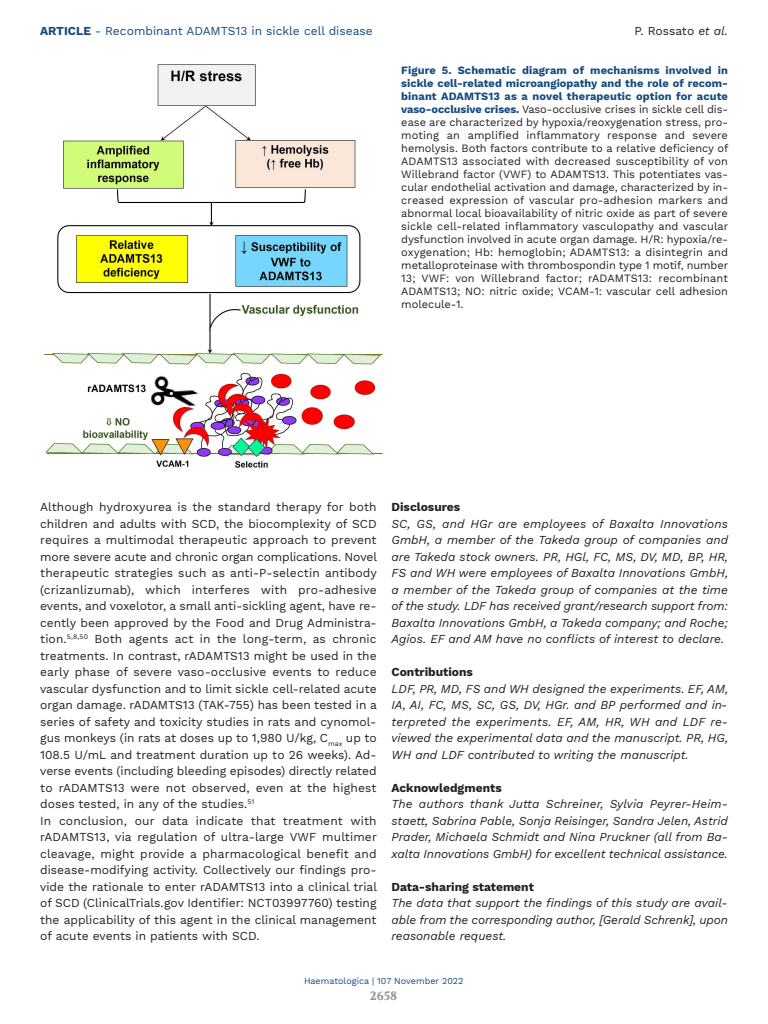
<style>
.page{position:relative;width:768px;height:1024px;background:#fff}
.page>*{position:absolute;margin:0;border:0;box-sizing:border-box;transform-origin:0 0}
.t1{font:12px/16.5px "Work Sans";color:#231f20}
.t2{font:italic 12px/16.5px "Work Sans";letter-spacing:-.005em;color:#231f20;text-align:justify}
.t3{font:700 12px "Work Sans";color:#231f20}
.t4{font:12px "Work Sans";color:#134a80}
.t5{font:700 12px "Volkhov";color:#939598}
.t6{font:11px/13px "Work Sans";color:#231f20;text-align:justify}
.t7{font:9px "Work Sans";color:#134a80}
.s1{font-weight:700}
.s2{font-style:italic}
.s3{font-weight:700;color:#134a80}
</style>
<div class="page">
<img style="left:44px;top:64px;width:339px;height:404px">
<p class="t4" style="left:40px;top:24px;width:334px"><span class="s1">ARTICLE</span> - Recombinant ADAMTS13 in sickle cell disease</p>
<p class="t1" style="left:635px;top:23px;width:95px">P. Rossato <span class="s2">et al.</span></p>
<p class="t6" style="left:401px;top:64px;width:329px"><span class="s3">Figure 5. Schematic diagram of mechanisms involved in sickle cell-related microangiopathy and the role of recom&shy;binant ADAMTS13 as a novel therapeutic option for acute vaso-occlusive crises.</span> Vaso-occlusive crises in sickle cell dis&shy;ease are characterized by hypoxia/reoxygenation stress, pro&shy;moting an amplified inflammatory response and severe hemolysis. Both factors contribute to a relative deficiency of ADAMTS13 associated with decreased susceptibility of von Willebrand factor (VWF) to ADAMTS13. This potentiates vas&shy;cular endothelial activation and damage, characterized by in&shy;creased expression of vascular pro-adhesion markers and abnormal local bioavailability of nitric oxide as part of severe sickle cell-related inflammatory vasculopathy and vascular dysfunction involved in acute organ damage. H/R: hypoxia/re&shy;oxygenation; Hb: hemoglobin; ADAMTS13: a disintegrin and metalloproteinase with thrombospondin type 1 motif, number 13; VWF: von Willebrand factor; rADAMTS13: recombinant ADAMTS13; NO: nitric oxide; VCAM-1: vascular cell adhesion molecule-1.</p>
<p class="t1" style="left:40px;top:499px;width:338px">Although hydroxyurea is the standard therapy for both children and adults with SCD, the biocomplexity of SCD requires a multimodal therapeutic approach to prevent more severe acute and chronic organ complications. Novel therapeutic strategies such as anti-P-selectin antibody (crizanlizumab), which interferes with pro-adhesive events, and voxelotor, a small anti-sickling agent, have re&shy;cently been approved by the Food and Drug Administra&shy;tion.<sup>5,8,50</sup> Both agents act in the long-term, as chronic treatments. In contrast, rADAMTS13 might be used in the early phase of severe vaso-occlusive events to reduce vascular dysfunction and to limit sickle cell-related acute organ damage. rADAMTS13 (TAK-755) has been tested in a series of safety and toxicity studies in rats and cynomol&shy;gus monkeys (in rats at doses up to 1,980 U/kg, C<sub>max</sub> up to 108.5 U/mL and treatment duration up to 26 weeks). Ad&shy;verse events (including bleeding episodes) directly related to rADAMTS13 were not observed, even at the highest doses tested, in any of the studies.<sup>51<br></sup>In conclusion, our data indicate that treatment with rADAMTS13, via regulation of ultra-large VWF multimer cleavage, might provide a pharmacological benefit and disease-modifying activity. Collectively our findings pro&shy;vide the rationale to enter rADAMTS13 into a clinical trial of SCD (ClinicalTrials.gov Identifier: NCT03997760) testing the applicability of this agent in the clinical management of acute events in patients with SCD.</p>
<p class="t3" style="left:392px;top:500px;width:70px">Disclosures</p>
<p class="t2" style="left:392px;top:515px;width:338px">SC, GS, and HGr are employees of Baxalta Innovations GmbH, a member of the Takeda group of companies and are Takeda stock owners. PR, HGl, FC, MS, DV, MD, BP, HR, FS and WH were employees of Baxalta Innovations GmbH, a member of the Takeda group of companies at the time of the study. LDF has received grant/research support from:<br>Baxalta Innovations GmbH, a Takeda company; and Roche; Agios. EF and AM have no conflicts of interest to declare.</p>
<p class="t3" style="left:392px;top:665px;width:83px">Contributions</p>
<p class="t2" style="left:392px;top:680px;width:338px">LDF, PR, MD, FS and WH designed the experiments. EF, AM, IA, AI, FC, MS, SC, GS, DV, HGr. and BP performed and in&shy;terpreted the experiments. EF, AM, HR, WH and LDF re&shy;viewed the experimental data and the manuscript. PR, HG, WH and LDF contributed to writing the manuscript.</p>
<p class="t3" style="left:392px;top:781px;width:112px">Acknowledgments</p>
<p class="t2" style="left:392px;top:796px;width:338px">The authors thank Jutta Schreiner, Sylvia Peyrer-Heim&shy;staett, Sabrina Pable, Sonja Reisinger, Sandra Jelen, Astrid Prader, Michaela Schmidt and Nina Pruckner (all from Ba&shy;xalta Innovations GmbH) for excellent technical assistance.</p>
<p class="t3" style="left:392px;top:880px;width:144px">Data-sharing statement</p>
<p class="t2" style="left:392px;top:895px;width:338px">The data that support the findings of this study are avail&shy;able from the corresponding author, [Gerald Schrenk], upon reasonable request.</p>
<p class="t7" style="left:304px;top:976px;width:161px">Haematologica | 107 November 2022</p>
<p class="t5" style="left:370px;top:988px;width:29px">2658</p>
</div>
